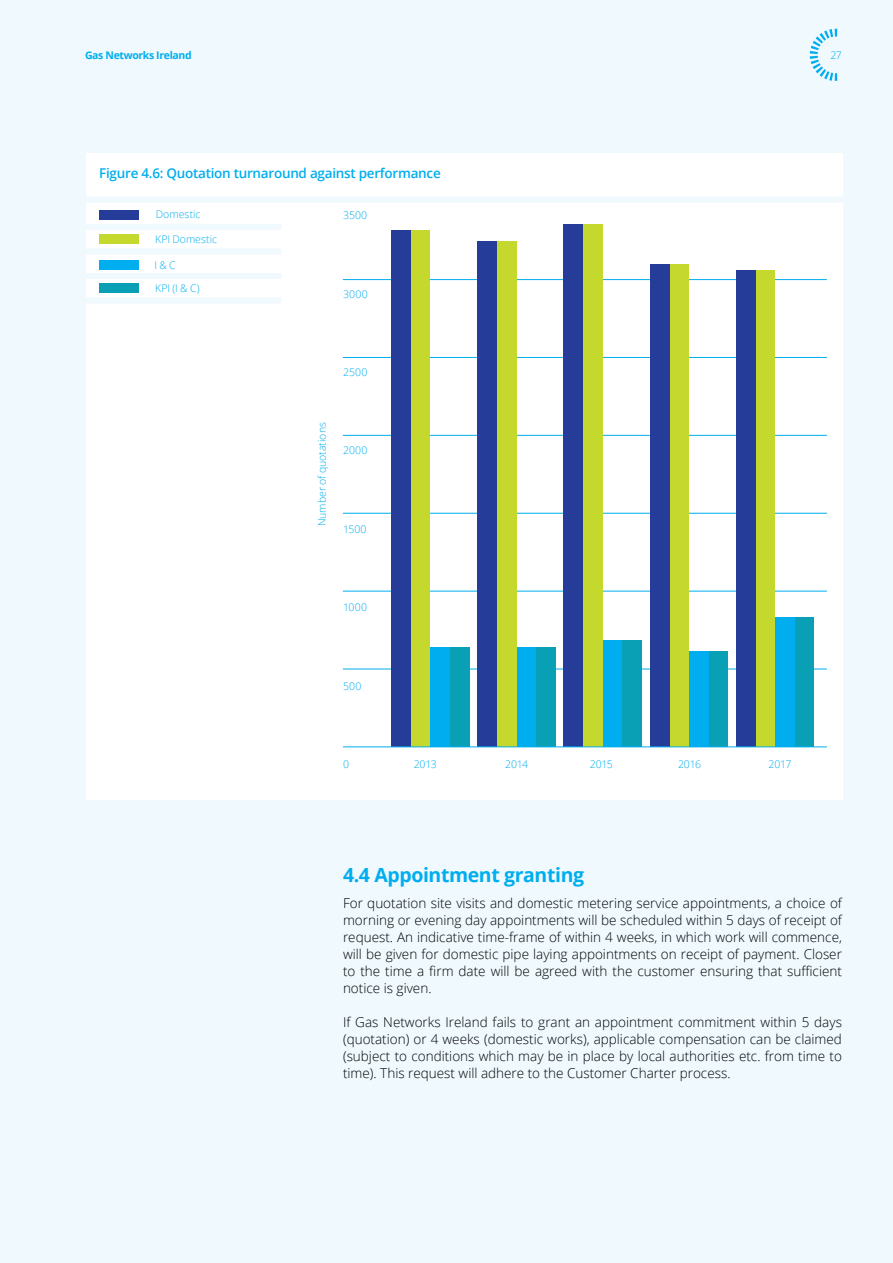
<style>
.page{position:relative;width:893px;height:1263px;background:#eff9fe}
.page>*{position:absolute;margin:0;border:0;box-sizing:border-box;transform-origin:0 0}
.t1{font:700 19.5px "Open Sans";letter-spacing:-.02em;color:#00aeef}
.t2{font:300 13.5px/17px "Open Sans";color:#000;text-align:justify}
.t3{font:600 13.5px "Open Sans";letter-spacing:-.02em;color:#00aeef}
.t4{font:300 10.5px/23.1px "Open Sans";color:#00aeef}
.t5{font:700 10.5px "Open Sans";letter-spacing:-.035em;color:#00aeef}
</style>
<div class="page">
<div style="left:86px;top:153px;width:757px;height:646px;background:#fff"></div>
<div style="left:86px;top:197px;width:757px;height:6px;background:#eff9fe"></div>
<div style="left:99px;top:210px;width:39px;height:9px;background:#253d98"></div>
<div style="left:99px;top:235px;width:39px;height:9px;background:#c4d82e"></div>
<div style="left:86px;top:224px;width:195px;height:6px;background:#eff9fe"></div>
<div style="left:86px;top:248px;width:195px;height:6px;background:#eff9fe"></div>
<div style="left:99px;top:260px;width:39px;height:9px;background:#00aeef"></div>
<div style="left:86px;top:273px;width:195px;height:6px;background:#eff9fe"></div>
<div style="left:99px;top:284px;width:39px;height:9px;background:#09a0b6"></div>
<div style="left:86px;top:298px;width:195px;height:6px;background:#eff9fe"></div>
<hr style="left:343px;top:669px;width:484px;height:1px;background:#00aeef">
<hr style="left:343px;top:591px;width:484px;height:1px;background:#00aeef">
<hr style="left:343px;top:513px;width:484px;height:1px;background:#00aeef">
<hr style="left:343px;top:435px;width:484px;height:1px;background:#00aeef">
<hr style="left:343px;top:357px;width:484px;height:1px;background:#00aeef">
<hr style="left:343px;top:279px;width:484px;height:1px;background:#00aeef">
<div style="left:450px;top:647px;width:19px;height:100px;background:#09a0b6"></div>
<div style="left:430px;top:647px;width:20px;height:100px;background:#00aeef"></div>
<div style="left:411px;top:231px;width:19px;height:516px;background:#c4d82e"></div>
<div style="left:391px;top:231px;width:20px;height:516px;background:#253d98"></div>
<div style="left:536px;top:647px;width:19px;height:100px;background:#09a0b6"></div>
<div style="left:516px;top:647px;width:20px;height:100px;background:#00aeef"></div>
<div style="left:497px;top:241px;width:19px;height:506px;background:#c4d82e"></div>
<div style="left:477px;top:241px;width:20px;height:506px;background:#253d98"></div>
<div style="left:622px;top:640px;width:20px;height:107px;background:#09a0b6"></div>
<div style="left:603px;top:640px;width:19px;height:107px;background:#00aeef"></div>
<div style="left:583px;top:224px;width:20px;height:523px;background:#c4d82e"></div>
<div style="left:564px;top:224px;width:19px;height:523px;background:#253d98"></div>
<div style="left:708px;top:652px;width:20px;height:95px;background:#09a0b6"></div>
<div style="left:689px;top:652px;width:19px;height:95px;background:#00aeef"></div>
<div style="left:669px;top:264px;width:20px;height:483px;background:#c4d82e"></div>
<div style="left:650px;top:264px;width:19px;height:483px;background:#253d98"></div>
<div style="left:795px;top:617px;width:19px;height:130px;background:#09a0b6"></div>
<div style="left:775px;top:617px;width:20px;height:130px;background:#00aeef"></div>
<div style="left:755px;top:271px;width:20px;height:476px;background:#c4d82e"></div>
<div style="left:736px;top:271px;width:19px;height:476px;background:#253d98"></div>
<hr style="left:343px;top:747px;width:484px;height:1px;background:#00aeef">
<svg style="left:810px;top:29px;width:27px;height:52px"></svg>
<p class="t5" style="left:85px;top:48px;width:108px">Gas Networks Ireland</p>
<p class="t4" style="left:830px;top:44px;width:13px">27</p>
<p class="t3" style="left:99px;top:163px;width:343px">Figure 4.6: Quotation turnaround against performance</p>
<p class="t4" style="left:156px;top:202px;width:46px">Domestic</p>
<p class="t4" style="left:155px;top:227px;width:64px">KPI Domestic</p>
<p class="t4" style="left:343px;top:203px;width:26px">3500</p>
<p class="t4" style="left:154px;top:253px;width:47px">I &amp; C<br>KPI (I &amp; C)</p>
<p class="t4" style="left:343px;top:282px;width:26px">3000</p>
<p class="t4" style="left:343px;top:360px;width:26px">2500</p>
<p class="t4" style="left:310px;top:526px;width:106px;rotate:-90deg">Number of quotations</p>
<p class="t4" style="left:343px;top:439px;width:26px">2000</p>
<p class="t4" style="left:343px;top:517px;width:25px">1500</p>
<p class="t4" style="left:343px;top:596px;width:25px">1000</p>
<p class="t4" style="left:343px;top:674px;width:20px">500</p>
<p class="t4" style="left:343px;top:753px;width:7px">0</p>
<p class="t4" style="left:414px;top:753px;width:24px">2013</p>
<p class="t4" style="left:505px;top:753px;width:25px">2014</p>
<p class="t4" style="left:590px;top:753px;width:24px">2015</p>
<p class="t4" style="left:678px;top:753px;width:25px">2016</p>
<p class="t4" style="left:769px;top:753px;width:24px">2017</p>
<h1 class="t1" style="left:343px;top:861px;width:243px">4.4 Appointment granting</h1>
<p class="t2" style="left:343px;top:894px;width:500px">For quotation site visits and domestic metering service appointments, a choice of morning or evening day appointments will be scheduled within 5 days of receipt of request. An indicative time-frame of within 4 weeks, in which work will commence, will be given for domestic pipe laying appointments on receipt of payment. Closer to the time a firm date will be agreed with the customer ensuring that sufficient notice is given.</p>
<p class="t2" style="left:343px;top:1013px;width:500px">If Gas Networks Ireland fails to grant an appointment commitment within 5 days (quotation) or 4 weeks (domestic works), applicable compensation can be claimed (subject to conditions which may be in place by local authorities etc. from time to time). This request will adhere to the Customer Charter process.</p>
</div>
